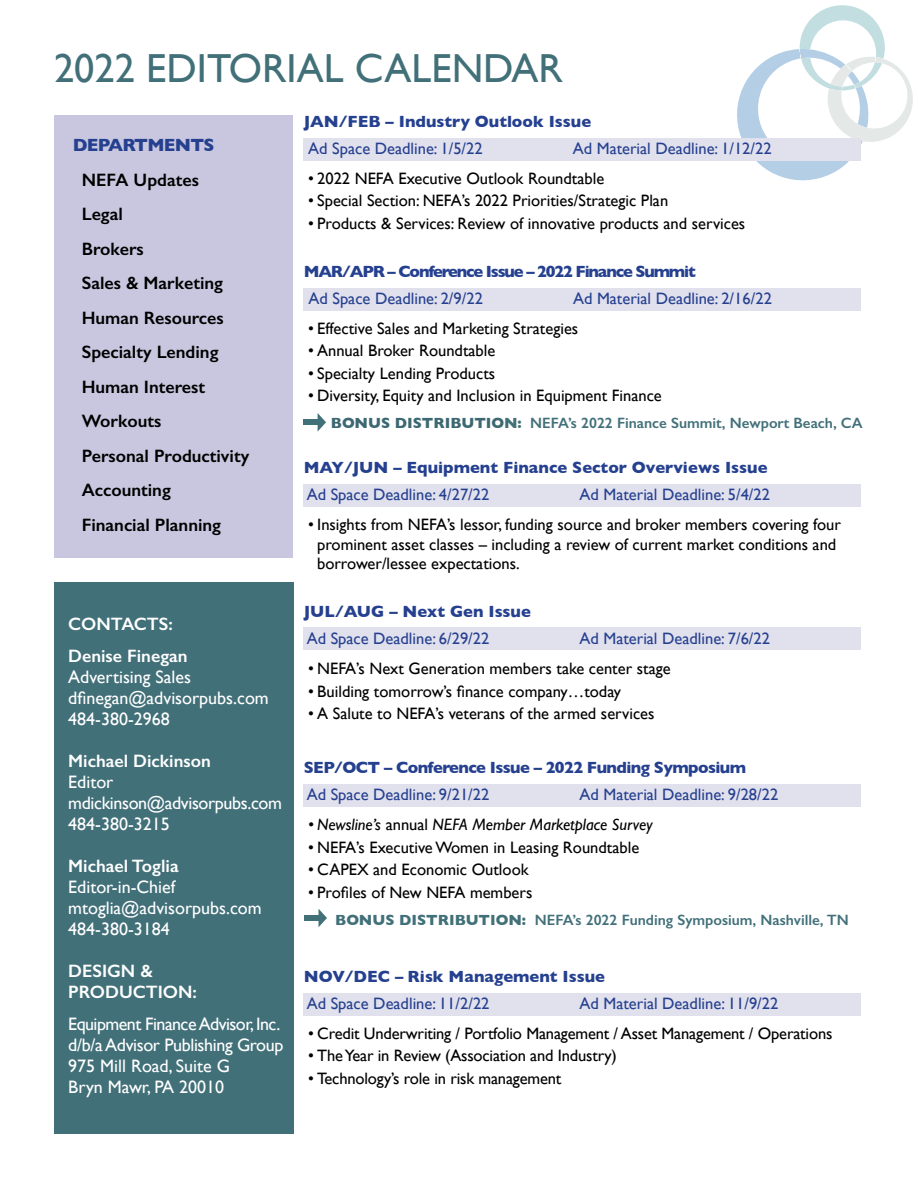
<style>
.page{position:relative;width:918px;height:1188px;background:#fff}
.page>*{position:absolute;margin:0;border:0;box-sizing:border-box;transform-origin:0 0}
.t1{font:40.5px "Gill Sans";color:#427079}
.t2{font:600 18px/34.5px "Gill Sans";color:#000}
.t3{font:18px/21px "Gill Sans";letter-spacing:-.02em;color:#fff}
.t4{font:18px/21px "Gill Sans";color:#fff}
.t5{font:600 18px/31.5px "Gill Sans";color:#fff}
.t6{font:700 18px "Gill Sans";letter-spacing:-.04em;color:#25408f}
.t7{font:16.5px/19.5px "Gill Sans";color:#000}
.t8{font:16.5px "Gill Sans";color:#25408f}
.t9{font:700 16.5px "Gill Sans";color:#25408f}
.t10{font:700 16.5px "Gill Sans";letter-spacing:-.035em;color:#25408f}
.t11{font:italic 16.5px "Gill Sans";color:#000}
.t12{font:700 16.5px "Gill Sans";letter-spacing:-.07em;color:#25408f}
.t13{font:600 15px "Gill Sans";color:#427079}
.s1{font-weight:700;color:#3c6871}
.s2{font-weight:700}
.s3{font-style:normal}
</style>
<div class="page">
<svg style="left:729px;top:5px;width:184px;height:176px"></svg>
<div style="left:303px;top:993px;width:558px;height:22px;background:#e1e0ed"></div>
<div style="left:303px;top:784px;width:558px;height:23px;background:#e1e0ed"></div>
<div style="left:303px;top:627px;width:558px;height:23px;background:#e1e0ed"></div>
<div style="left:303px;top:484px;width:558px;height:23px;background:#e1e0ed"></div>
<div style="left:303px;top:288px;width:558px;height:23px;background:#e1e0ed"></div>
<div style="left:303px;top:139px;width:558px;height:22px;background:#e1e0ed"></div>
<div style="left:54px;top:116px;width:238px;height:442px;background:#c8c7df"></div>
<div style="left:54px;top:583px;width:239px;height:551px;background:#427079"></div>
<div style="left:304px;top:419px;width:14px;height:6px;background:#427079"></div>
<svg style="left:318px;top:413px;width:8px;height:18px"></svg>
<div style="left:305px;top:915px;width:14px;height:6px;background:#427079"></div>
<svg style="left:319px;top:909px;width:8px;height:18px"></svg>
<h1 class="t1" style="left:54px;top:44px;width:510px">2022 EDITORIAL CALENDAR</h1>
<p class="t6" style="left:73px;top:131px;width:143px">DEPARTMENTS</p>
<p class="t2" style="left:82px;top:162px;width:169px">NEFA Updates<br>Legal<br>Brokers<br>Sales &amp; Marketing<br>Human Resources<br>Specialty Lending<br>Human Interest<br>Workouts<br>Personal Productivity<br>Accounting<br>Financial Planning</p>
<p class="t5" style="left:68px;top:608px;width:121px">CONTACTS:<br>Denise Finegan</p>
<p class="t4" style="left:68px;top:666px;width:202px">Advertising Sales dfinegan@advisorpubs.com<br>484-380-2968</p>
<p class="t5" style="left:68px;top:745px;width:144px">Michael Dickinson</p>
<p class="t3" style="left:68px;top:771px;width:215px">Editor mdickinson@advisorpubs.com<br>484-380-3215</p>
<p class="t5" style="left:68px;top:850px;width:112px">Michael Toglia</p>
<p class="t4" style="left:68px;top:876px;width:195px">Editor-in-Chief mtoglia@advisorpubs.com<br>484-380-3184</p>
<p class="t5" style="left:68px;top:960px;width:130px;line-height:21px">DESIGN &amp;<br>PRODUCTION:</p>
<p class="t3" style="left:68px;top:1013px;width:217px">Equipment Finance Advisor, Inc. d/b/a Advisor Publishing Group<br>975 Mill Road, Suite G<br>Bryn Mawr, PA 20010</p>
<p class="t9" style="left:304px;top:108px;width:289px">JAN/FEB – Industry Outlook Issue</p>
<p class="t8" style="left:308px;top:139px;width:176px">Ad Space Deadline: 1/5/22</p>
<p class="t8" style="left:573px;top:139px;width:200px">Ad Material Deadline: 1/12/22</p>
<p class="t7" style="left:308px;top:168px;width:298px">• 2022 NEFA Executive Outlook Roundtable</p>
<p class="t7" style="left:308px;top:191px;width:362px">• Special Section: NEFA’s 2022 Priorities/Strategic Plan</p>
<p class="t7" style="left:308px;top:213px;width:439px">• Products &amp; Services: Review of innovative products and services</p>
<p class="t12" style="left:304px;top:258px;width:393px">MAR/APR – Conference Issue – 2022 Finance Summit</p>
<p class="t8" style="left:308px;top:289px;width:176px">Ad Space Deadline: 2/9/22</p>
<p class="t8" style="left:573px;top:289px;width:200px">Ad Material Deadline: 2/16/22</p>
<p class="t7" style="left:308px;top:318px;width:272px">• Effective Sales and Marketing Strategies</p>
<p class="t7" style="left:308px;top:341px;width:189px">• Annual Broker Roundtable</p>
<p class="t7" style="left:308px;top:363px;width:189px">• Specialty Lending Products</p>
<p class="t7" style="left:308px;top:386px;width:355px">• Diversity, Equity and Inclusion in Equipment Finance</p>
<p class="t13" style="left:331px;top:414px;width:533px"><span class="s1">BONUS DISTRIBUTIO</span><span class="s2">N:</span> NEFA’s 2022 Finance Summit, Newport Beach, CA</p>
<p class="t9" style="left:304px;top:455px;width:465px">MAY/JUN – Equipment Finance Sector Overviews Issue</p>
<p class="t8" style="left:307px;top:485px;width:184px">Ad Space Deadline: 4/27/22</p>
<p class="t8" style="left:579px;top:485px;width:192px">Ad Material Deadline: 5/4/22</p>
<p class="t7" style="left:317px;top:515px;width:525px;text-indent:-9px">• Insights from NEFA’s lessor, funding source and broker members covering four prominent asset classes – including a review of current market conditions and borrower/lessee expectations.</p>
<p class="t9" style="left:304px;top:599px;width:229px">JUL/AUG – Next Gen Issue</p>
<p class="t8" style="left:307px;top:629px;width:184px">Ad Space Deadline: 6/29/22</p>
<p class="t8" style="left:579px;top:629px;width:192px">Ad Material Deadline: 7/6/22</p>
<p class="t7" style="left:308px;top:659px;width:364px">• NEFA’s Next Generation members take center stage</p>
<p class="t7" style="left:308px;top:681px;width:314px">• Building tomorrow’s finance company…today</p>
<p class="t7" style="left:308px;top:704px;width:348px">• A Salute to NEFA’s veterans of the armed services</p>
<p class="t10" style="left:304px;top:755px;width:444px">SEP/OCT – Conference Issue – 2022 Funding Symposium</p>
<p class="t8" style="left:307px;top:785px;width:184px">Ad Space Deadline: 9/21/22</p>
<p class="t8" style="left:579px;top:785px;width:200px">Ad Material Deadline: 9/28/22</p>
<p class="t11" style="left:308px;top:815px;width:346px">• Newsline’s <span class="s3">annual</span> NEFA Member Marketplace Survey</p>
<p class="t7" style="left:308px;top:837px;width:333px">• NEFA’s Executive Women in Leasing Roundtable</p>
<p class="t7" style="left:308px;top:860px;width:222px">• CAPEX and Economic Outlook</p>
<p class="t7" style="left:308px;top:882px;width:226px">• Profiles of New NEFA members</p>
<p class="t13" style="left:335px;top:911px;width:515px"><span class="s2">BONUS DISTRIBUTION:</span> NEFA’s 2022 Funding Symposium, Nashville, TN</p>
<p class="t9" style="left:304px;top:963px;width:303px">NOV/DEC – Risk Management Issue</p>
<p class="t8" style="left:307px;top:994px;width:184px">Ad Space Deadline: 11/2/22</p>
<p class="t8" style="left:580px;top:994px;width:200px">Ad Material Deadline: 11/9/22</p>
<p class="t7" style="left:308px;top:1023px;width:526px">• Credit Underwriting / Portfolio Management / Asset Management / Operations</p>
<p class="t7" style="left:308px;top:1046px;width:310px">• The Year in Review (Association and Industry)</p>
<p class="t7" style="left:308px;top:1068px;width:255px">• Technology’s role in risk management</p>
</div>
